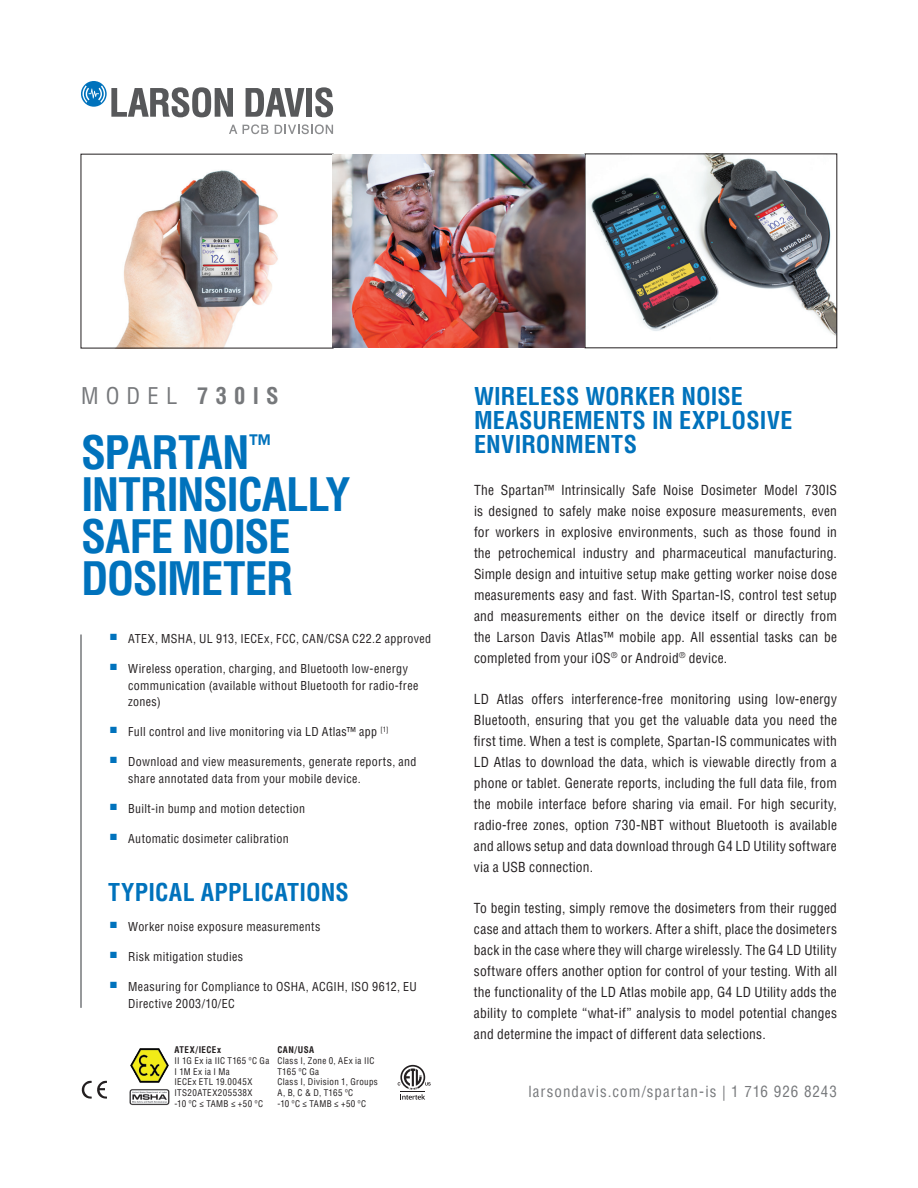
<style>
.page{position:relative;width:918px;height:1188px;background:#fff}
.page>*{position:absolute;margin:0;border:0;box-sizing:border-box;transform-origin:0 0}
.t1{font:700 condensed 45px/42px "Helvetica LT Pro";letter-spacing:-.03em;color:#0072bc}
.t2{font:700 condensed 24px/24px "Helvetica LT Pro";letter-spacing:.005em;color:#0072bc}
.t3{font:condensed 22.5px "Helvetica LT Pro";letter-spacing:.32em;color:#76787b}
.t4{font:condensed 15px "Helvetica LT Pro";letter-spacing:.07em;color:#76787b}
.t5{font:condensed 13.5px/21px "Helvetica LT Pro";letter-spacing:.015em;color:#231f20;text-align:justify}
.t6{font:condensed 12px/16.5px "Helvetica LT Pro";letter-spacing:.03em;color:#231f20}
.t7{font:condensed 9px/10.8px "Helvetica LT Pro";letter-spacing:.045em;color:#231f20}
.t8{font:700 condensed 9px "Helvetica LT Pro";letter-spacing:.055em;color:#231f20}
.t9{font:700 8.55px "Arial";color:#231f20}
.s1{font-weight:700}
</style>
<div class="page">
<img style="left:333px;top:154px;width:502px;height:194px">
<img style="left:117px;top:170px;width:161px;height:176px">
<svg style="left:81px;top:1081px;width:26px;height:18px"></svg>
<hr style="left:80px;top:634px;width:2px;height:374px;background:#76787b">
<img style="left:130px;top:1048px;width:39px;height:35px">
<svg style="left:398px;top:1065px;width:33px;height:35px"></svg>
<svg style="left:229px;top:125px;width:8px;height:9px"></svg>
<svg style="left:243px;top:124px;width:26px;height:10px"></svg>
<svg style="left:275px;top:124px;width:58px;height:10px"></svg>
<svg style="left:246px;top:88px;width:58px;height:29px"></svg>
<div style="left:306px;top:88px;width:6px;height:29px;background:#57585a"></div>
<svg style="left:315px;top:87px;width:18px;height:30px"></svg>
<svg style="left:81px;top:81px;width:152px;height:36px"></svg>
<img style="left:129px;top:1089px;width:40px;height:17px">
<h3 class="t3" style="left:81px;top:382px;width:199px">MODEL <span class="s1">730IS</span></h3>
<h2 class="t2" style="left:474px;top:384px;width:320px">WIRELESS WORKER NOISE<br>MEASUREMENTS IN EXPLOSIVE<br>ENVIRONMENTS</h2>
<p class="t5" style="left:474px;top:479px;width:365px">The Spartan™ Intrinsically Safe Noise Dosimeter Model 730IS is designed to safely make noise exposure measurements, even for workers in explosive environments, such as those found in the petrochemical industry and pharmaceutical manufacturing.<br>Simple design and intuitive setup make getting worker noise dose measurements easy and fast. With Spartan-IS, control test setup and measurements either on the device itself or directly from the Larson Davis Atlas™ mobile app. All essential tasks can be completed from your iOS<sup>®</sup> or Android<sup>®</sup> device.</p>
<p class="t5" style="left:474px;top:688px;width:365px">LD Atlas offers interference-free monitoring using low-energy Bluetooth, ensuring that you get the valuable data you need the first time. When a test is complete, Spartan-IS communicates with LD Atlas to download the data, which is viewable directly from a phone or tablet. Generate reports, including the full data file, from the mobile interface before sharing via email. For high security, radio-free zones, option 730-NBT without Bluetooth is available and allows setup and data download through G4 LD Utility software via a USB connection.</p>
<p class="t5" style="left:474px;top:898px;width:365px">To begin testing, simply remove the dosimeters from their rugged case and attach them to workers. After a shift, place the dosimeters back in the case where they will charge wirelessly. The G4 LD Utility software offers another option for control of your testing. With all the functionality of the LD Atlas mobile app, G4 LD Utility adds the ability to complete “what-if” analysis to model potential changes and determine the impact of different data selections.</p>
<h1 class="t1" style="left:81px;top:430px;width:271px">SPARTAN<sup>™<br></sup>INTRINSICALLY<br>SAFE NOISE<br>DOSIMETER</h1>
<p class="t6" style="left:110px;top:630px;width:322px"><sup>■</sup> ATEX, MSHA, UL 913, IECEx, FCC, CAN/CSA C22.2 approved</p>
<p class="t6" style="left:128px;top:660px;width:292px;text-indent:-18px"><sup>■</sup> Wireless operation, charging, and Bluetooth low-energy communication (available without Bluetooth for radio-free zones)</p>
<p class="t6" style="left:110px;top:723px;width:280px"><sup>■</sup> Full control and live monitoring via LD Atlas™ app <sup>[1]</sup></p>
<p class="t6" style="left:128px;top:753px;width:290px;text-indent:-18px"><sup>■</sup> Download and view measurements, generate reports, and share annotated data from your mobile device.</p>
<p class="t6" style="left:110px;top:800px;width:196px"><sup>■</sup> Built-in bump and motion detection</p>
<p class="t6" style="left:110px;top:830px;width:180px"><sup>■</sup> Automatic dosimeter calibration</p>
<h2 class="t2" style="left:108px;top:880px;width:242px">TYPICAL APPLICATIONS</h2>
<p class="t6" style="left:110px;top:918px;width:212px"><sup>■</sup> Worker noise exposure measurements</p>
<p class="t6" style="left:110px;top:948px;width:134px"><sup>■</sup> Risk mitigation studies</p>
<p class="t6" style="left:128px;top:978px;width:290px;text-indent:-18px"><sup>■</sup> Measuring for Compliance to OSHA, ACGIH, ISO 9612, EU<br>Directive 2003/10/EC</p>
<p class="t8" style="left:174px;top:1044px;width:48px">ATEX/IECEx</p>
<p class="t7" style="left:174px;top:1055px;width:96px">II 1G Ex ia IIC T165 ºC Ga<br>I 1M Ex ia I Ma<br>IECEx ETL 19.0045X<br>ITS20ATEX205538X<br>-10 ºC ≤ TAMB ≤ +50 ºC</p>
<p class="t8" style="left:277px;top:1044px;width:38px">CAN/USA</p>
<p class="t7" style="left:277px;top:1055px;width:102px">Class I, Zone 0, AEx ia IIC<br>T165 ºC Ga<br>Class I, Division 1, Groups<br>A, B, C &amp; D, T165 ºC<br>-10 ºC ≤ TAMB ≤ +50 ºC</p>
<p class="t4" style="left:529px;top:1082px;width:310px">larsondavis.com/spartan-is | 1 716 926 8243</p>
<p class="t9" style="left:164px;top:1084px;width:26px">IECEx</p>
</div>
